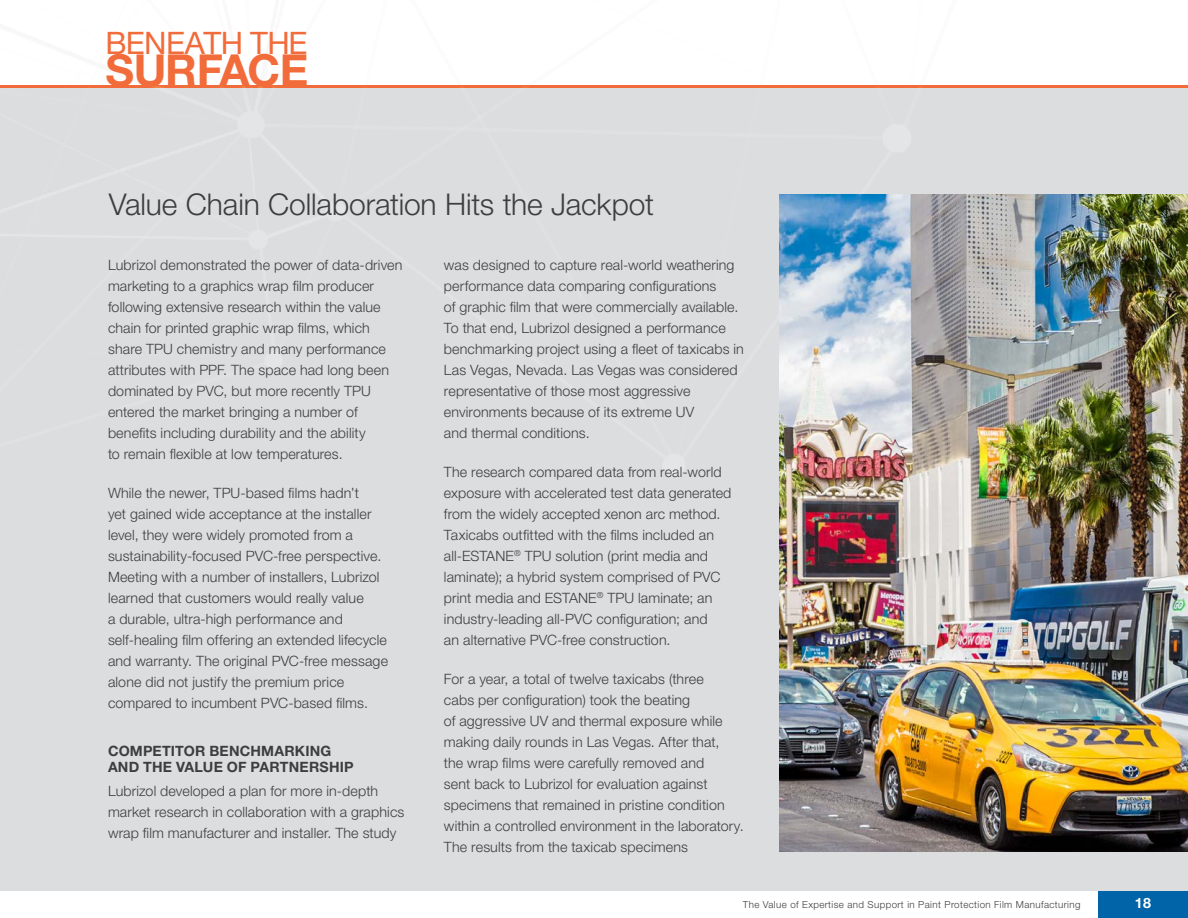
<style>
.page{position:relative;width:1188px;height:918px;background:#fff}
.page>*{position:absolute;margin:0;border:0;box-sizing:border-box;transform-origin:0 0}
.t1{font:700 44.1px "Helvetica Neue LT Pro";letter-spacing:-.02em;color:#f26b3a}
.t2{font:31.05px "Helvetica Neue LT Pro";letter-spacing:-.015em;color:#f26b3a}
.Chapter_Title{font:300 30px "Helvetica Neue LT Pro";letter-spacing:-.005em;color:#3e3e3f}
.Body_Copy{font:300 14.25px/21px "Helvetica Neue LT Pro";letter-spacing:.01em;color:#3e3e3f}
.Headline{font:700 14.25px/16.5px "Helvetica Neue LT Pro";letter-spacing:.015em;color:#3e3e3f}
.t3{font:700 14.25px "Helvetica Neue LT Pro";color:#fff}
.t4{font:300 9.75px "Helvetica Neue LT Pro";letter-spacing:.04em;color:#3e3e3f}
</style>
<div class="page">
<div style="left:0;top:86px;width:1188px;height:805px;background:#dcdddf"></div>
<div style="left:1098px;top:891px;width:90px;height:27px;background:#0164a9"></div>
<hr style="left:0;top:85px;width:1188px;height:3px;background:#f26b3a">
<img style="left:780px;top:194px;width:408px;height:657px">
<h2 class="t2" style="left:106px;top:24px;width:203px">BENEATH THE</h2>
<h1 class="t1" style="left:106px;top:43px;width:204px">SURFACE</h1>
<p class="Chapter_Title" style="left:109px;top:186px;width:547px">Value Chain Collaboration Hits the Jackpot</p>
<p class="Body_Copy" style="left:444px;top:254px;width:301px">was designed to capture real-world weathering performance data comparing configurations<br>of graphic film that were commercially available.<br>To that end, Lubrizol designed a performance benchmarking project using a fleet of taxicabs in Las Vegas, Nevada. Las Vegas was considered representative of those most aggressive environments because of its extreme UV<br>and thermal conditions.</p>
<p class="Body_Copy" style="left:444px;top:461px;width:289px">The research compared data from real-world exposure with accelerated test data generated from the widely accepted xenon arc method.<br>Taxicabs outfitted with the films included an all-ESTANE<sup>®</sup> TPU solution (print media and laminate); a hybrid system comprised of PVC print media and ESTANE<sup>®</sup> TPU laminate; an industry-leading all-PVC configuration; and<br>an alternative PVC-free construction.</p>
<p class="Body_Copy" style="left:444px;top:668px;width:301px">For a year, a total of twelve taxicabs (three<br>cabs per configuration) took the beating<br>of aggressive UV and thermal exposure while making daily rounds in Las Vegas. After that,<br>the wrap films were carefully removed and<br>sent back to Lubrizol for evaluation against specimens that remained in pristine condition within a controlled environment in the laboratory.<br>The results from the taxicab specimens</p>
<p class="Body_Copy" style="left:108px;top:254px;width:296px">Lubrizol demonstrated the power of data-driven marketing to a graphics wrap film producer following extensive research within the value chain for printed graphic wrap films, which share TPU chemistry and many performance attributes with PPF. The space had long been dominated by PVC, but more recently TPU entered the market bringing a number of benefits including durability and the ability<br>to remain flexible at low temperatures.</p>
<p class="Body_Copy" style="left:108px;top:482px;width:282px">While the newer, TPU-based films hadn’t<br>yet gained wide acceptance at the installer level, they were widely promoted from a sustainability-focused PVC-free perspective.<br>Meeting with a number of installers, Lubrizol learned that customers would really value<br>a durable, ultra-high performance and self-healing film offering an extended lifecycle and warranty. The original PVC-free message alone did not justify the premium price compared to incumbent PVC-based films.</p>
<p class="Headline" style="left:108px;top:742px;width:247px">COMPETITOR BENCHMARKING<br>AND THE VALUE OF PARTNERSHIP</p>
<p class="Body_Copy" style="left:108px;top:780px;width:298px">Lubrizol developed a plan for more in-depth market research in collaboration with a graphics wrap film manufacturer and installer. The study</p>
<p class="t4" style="left:743px;top:899px;width:339px">The Value of Expertise and Support in Paint Protection Film Manufacturing</p>
<p class="t3" style="left:1135px;top:894px;width:18px">18</p>
</div>
